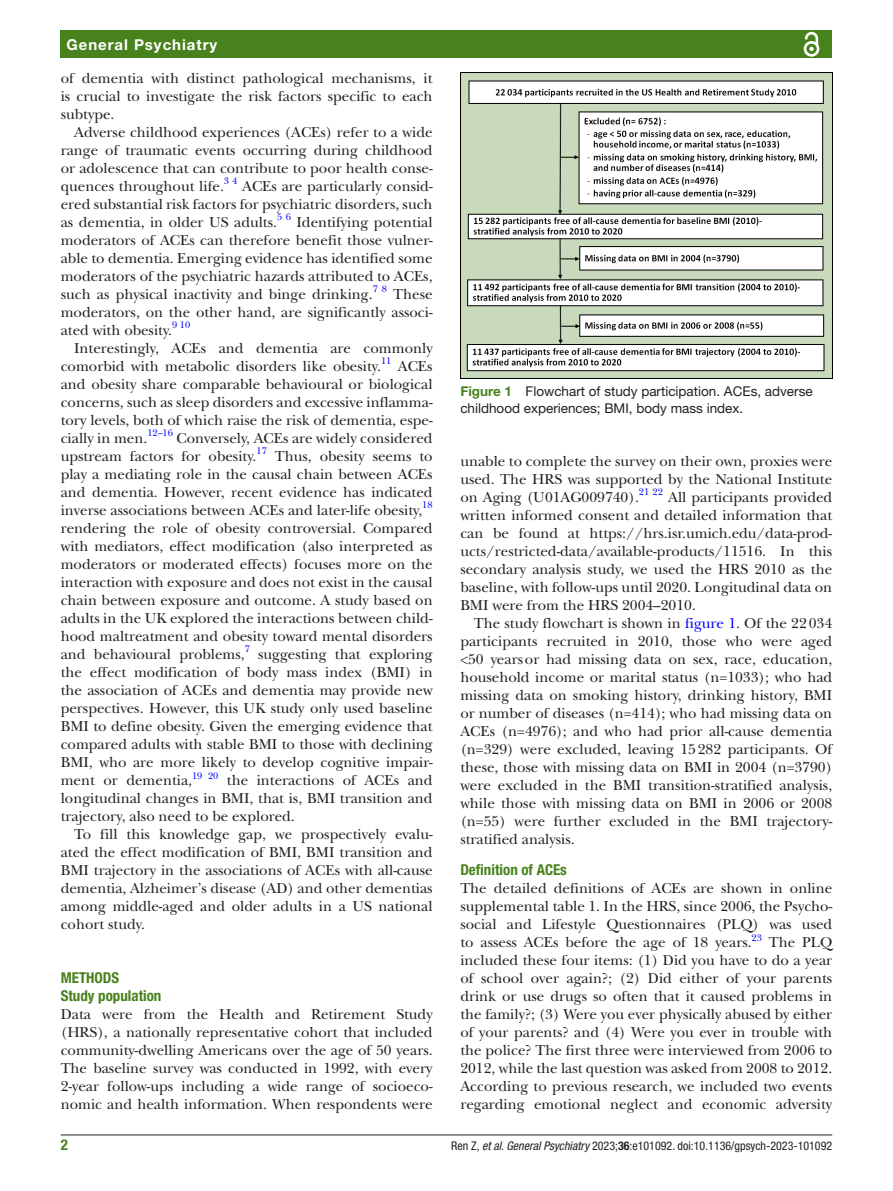
<style>
.page{position:relative;width:893px;height:1191px;background:#fff}
.page>*{position:absolute;margin:0;border:0;box-sizing:border-box;transform-origin:0 0}
.t1{font:15px/18px "New Baskerville";color:#231f20;text-align:justify}
.t2{font:700 condensed 15px/18px "Helvetica Neue LT Std";color:#48821c}
.t3{font:700 15px "Helvetica Neue LT Std";letter-spacing:.065em;color:#fff}
.t4{font:13.5px/16.2px "Helvetica Neue LT Std";color:#231f20}
.t5{font:condensed 12px "Helvetica Neue LT Std";color:#231f20}
.t6{font:9.9px "New Baskerville";color:#00f}
.s1{font-weight:700;color:#48821c}
.s2{color:#00f}
.s3{font-style:italic}
.s4{font-weight:700}
</style>
<div class="page">
<hr style="left:61px;top:1134px;width:771px;height:1px;background:#231f20">
<div style="left:61px;top:31px;width:771px;height:27px;background:#48821c"></div>
<svg style="left:803px;top:31px;width:17px;height:26px"></svg>
<img style="left:460px;top:73px;width:372px;height:306px">
<p class="t3" style="left:66px;top:35px;width:152px">General Psychiatry</p>
<p class="t1" style="left:61px;top:69px;width:373px">of dementia with distinct pathological mechanisms, it is crucial to investigate the risk factors specific to each subtype.</p>
<p class="t1" style="left:61px;top:123px;width:373px;text-indent:14px">Adverse childhood experiences (ACEs) refer to a wide range of traumatic events occurring during childhood or adolescence that can contribute to poor health conse&shy;quences throughout life.</p>
<p class="t6" style="left:224px;top:175px;width:15px">3 4</p>
<p class="t1" style="left:61px;top:177px;width:373px;text-indent:181px">ACEs are particularly consid&shy;ered substantial risk factors for psychiatric disorders, such as dementia, in older US adults.</p>
<p class="t6" style="left:277px;top:211px;width:16px">5 6</p>
<p class="t1" style="left:61px;top:213px;width:373px;text-indent:236px">Identifying potential moderators of ACEs can therefore benefit those vulner&shy;able to dementia. Emerging evidence has identified some moderators of the psychiatric hazards attributed to ACEs, such as physical inactivity and binge drinking.</p>
<p class="t6" style="left:373px;top:283px;width:16px">7 8</p>
<p class="t1" style="left:61px;top:285px;width:373px;text-indent:333px">These moderators, on the other hand, are significantly associ&shy;ated with obesity.</p>
<p class="t6" style="left:172px;top:319px;width:20px">9 10</p>
<p class="t1" style="left:61px;top:339px;width:373px;text-indent:14px">Interestingly, ACEs and dementia are commonly comorbid with metabolic disorders like obesity.</p>
<p class="t6" style="left:381px;top:355px;width:12px">11</p>
<p class="t1" style="left:61px;top:357px;width:373px;text-indent:337px">ACEs and obesity share comparable behavioural or biological concerns, such as sleep disorders and excessive inflamma&shy;tory levels, both of which raise the risk of dementia, espe&shy;cially in men.<sup>12–16</sup> Conversely, ACEs are widely considered upstream factors for obesity.</p>
<p class="t6" style="left:256px;top:445px;width:12px">17</p>
<p class="t1" style="left:61px;top:447px;width:373px;text-indent:214px">Thus, obesity seems to play a mediating role in the causal chain between ACEs and dementia. However, recent evidence has indicated inverse associations between ACEs and later-life obesity,</p>
<p class="t6" style="left:422px;top:499px;width:12px">18</p>
<p class="t1" style="left:61px;top:519px;width:373px">rendering the role of obesity controversial. Compared with mediators, effect modification (also interpreted as moderators or moderated effects) focuses more on the interaction with exposure and does not exist in the causal chain between exposure and outcome. A study based on adults in the UK explored the interactions between child&shy;hood maltreatment and obesity toward mental disorders and behavioural problems,</p>
<p class="t6" style="left:245px;top:643px;width:7px">7</p>
<p class="t1" style="left:61px;top:645px;width:373px;text-indent:197px">suggesting that exploring the effect modification of body mass index (BMI) in the association of ACEs and dementia may provide new perspectives. However, this UK study only used baseline BMI to define obesity. Given the emerging evidence that compared adults with stable BMI to those with declining BMI, who are more likely to develop cognitive impair&shy;ment or dementia,</p>
<p class="t6" style="left:192px;top:769px;width:28px">19 20</p>
<p class="t1" style="left:61px;top:771px;width:373px;text-indent:166px">the interactions of ACEs and longitudinal changes in BMI, that is, BMI transition and trajectory, also need to be explored.</p>
<p class="t1" style="left:61px;top:825px;width:373px;text-indent:14px">To fill this knowledge gap, we prospectively evalu&shy;ated the effect modification of BMI, BMI transition and BMI trajectory in the associations of ACEs with all-cause dementia, Alzheimer’s disease (AD) and other dementias among middle-aged and older adults in a US national cohort study.</p>
<p class="t2" style="left:61px;top:968px;width:102px">Methods<br>Study population</p>
<p class="t1" style="left:61px;top:1005px;width:373px">Data were from the Health and Retirement Study (HRS), a nationally representative cohort that included community-dwelling Americans over the age of 50 years.<br>The baseline survey was conducted in 1992, with every 2-year follow-ups including a wide range of socioeco&shy;nomic and health information. When respondents were</p>
<p class="t4" style="left:460px;top:383px;width:354px"><span class="s1">Figure 1</span> Flowchart of study participation. ACEs, adverse childhood experiences; BMI, body mass index.</p>
<p class="t1" style="left:460px;top:452px;width:373px">unable to complete the survey on their own, proxies were used. The HRS was supported by the National Institute on Aging (U01AG009740).<sup>21</sup> <sup>22</sup> All participants provided written informed consent and detailed information that can be found at https://hrs.isr.umich.edu/data-prod&shy;ucts/restricted-data/available-products/11516. In this secondary analysis study, we used the HRS 2010 as the baseline, with follow-ups until 2020. Longitudinal data on BMI were from the HRS 2004–2010.</p>
<p class="t1" style="left:460px;top:614px;width:373px;text-indent:14px">The study flowchart is shown in <span class="s2">figure 1</span>. Of the 22034 participants recruited in 2010, those who were aged &lt;50 yearsor had missing data on sex, race, education, household income or marital status (n=1033); who had missing data on smoking history, drinking history, BMI or number of diseases (n=414); who had missing data on ACEs (n=4976); and who had prior all-cause dementia (n=329) were excluded, leaving 15282 participants. Of these, those with missing data on BMI in 2004 (n=3790) were excluded in the BMI transition-stratified analysis, while those with missing data on BMI in 2006 or 2008 (n=55) were further excluded in the BMI trajectory&shy;stratified analysis.</p>
<p class="t2" style="left:460px;top:860px;width:108px">Definition of ACEs</p>
<p class="t1" style="left:460px;top:879px;width:373px">The detailed definitions of ACEs are shown in online supplemental table 1. In the HRS, since 2006, the Psycho&shy;social and Lifestyle Questionnaires (PLQ) was used to assess ACEs before the age of 18 years.</p>
<p class="t6" style="left:752px;top:931px;width:12px">23</p>
<p class="t1" style="left:460px;top:933px;width:373px;text-indent:309px">The PLQ included these four items: (1) Did you have to do a year of school over again?; (2) Did either of your parents drink or use drugs so often that it caused problems in the family?; (3) Were you ever physically abused by either of your parents? and (4) Were you ever in trouble with the police? The first three were interviewed from 2006 to 2012, while the last question was asked from 2008 to 2012.<br>According to previous research, we included two events regarding emotional neglect and economic adversity</p>
<p class="t2" style="left:61px;top:1135px;width:9px">2</p>
<p class="t5" style="left:451px;top:1138px;width:382px">Ren Z, <span class="s3">et al</span>. <span class="s3">General Psychiatry</span> 2023;<span class="s4">36</span>:e101092. doi:10.1136/gpsych-2023-101092</p>
</div>
